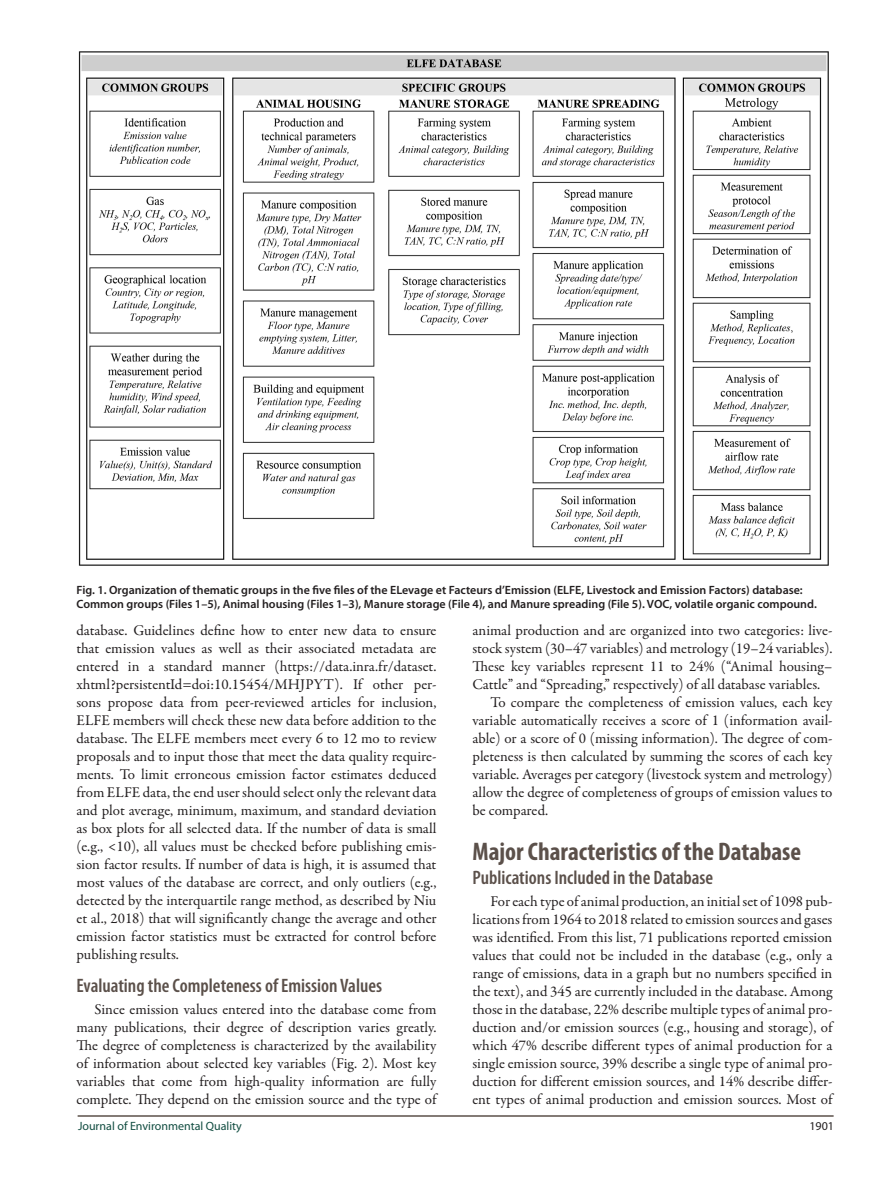
<style>
.page{position:relative;width:891px;height:1188px;background:#fff}
.page>*{position:absolute;margin:0;border:0;box-sizing:border-box;transform-origin:0 0}
.t1{font:700 condensed 25.5px "Myriad Pro";color:#5b504a}
.t2{font:600 condensed 19.5px "Myriad Pro";color:#5b504a}
.Para_Text{font:15px/18px "Garamond Premr Pro";color:#231f20;text-align:justify}
.Figure_Legend{font:600 12px/13.5px "Myriad Pro";color:#231f20}
.Right_Runhead{font:12px "Myriad Pro";color:#124d41}
.Right_Runhead-2{font:12px "Myriad Pro";color:#231f20}
</style>
<div class="page">
<hr style="left:78px;top:1115px;width:756px;height:2px;background:#5b504a">
<img style="left:78px;top:51px;width:751px;height:515px">
<p class="Figure_Legend" style="left:76px;top:583px;width:742px">Fig. 1. Organization of thematic groups in the five files of the ELevage et Facteurs d’Emission (ELFE, Livestock and Emission Factors) database:<br>Common groups (Files 1–5), Animal housing (Files 1–3), Manure storage (File 4), and Manure spreading (File 5). VOC, volatile organic compound.</p>
<p class="Para_Text" style="left:76px;top:622px;width:362px">database. Guidelines define how to enter new data to ensure that emission values as well as their associated metadata are entered in a standard manner (https://data.inra.fr/dataset. xhtml?persistentId=doi:10.15454/MHJPYT). If other per&shy;sons propose data from peer-reviewed articles for inclusion, ELFE members will check these new data before addition to the database. The ELFE members meet every 6 to 12 mo to review proposals and to input those that meet the data quality require&shy;ments. To limit erroneous emission factor estimates deduced from ELFE data, the end user should select only the relevant data and plot average, minimum, maximum, and standard deviation as box plots for all selected data. If the number of data is small (e.g., &lt;10), all values must be checked before publishing emis&shy;sion factor results. If number of data is high, it is assumed that most values of the database are correct, and only outliers (e.g., detected by the interquartile range method, as described by Niu et al., 2018) that will significantly change the average and other emission factor statistics must be extracted for control before publishing results.</p>
<h2 class="t2" style="left:76px;top:973px;width:307px">Evaluating the Completeness of Emission Values</h2>
<p class="Para_Text" style="left:76px;top:1001px;width:362px;text-indent:18px">Since emission values entered into the database come from many publications, their degree of description varies greatly.<br>The degree of completeness is characterized by the availability of information about selected key variables (Fig. 2). Most key variables that come from high-quality information are fully complete. They depend on the emission source and the type of</p>
<p class="Para_Text" style="left:472px;top:622px;width:362px">animal production and are organized into two categories: live&shy;stock system (30–47 variables) and metrology (19–24 variables).<br>These key variables represent 11 to 24% (“Animal housing– Cattle” and “Spreading,” respectively) of all database variables.</p>
<p class="Para_Text" style="left:472px;top:694px;width:362px;text-indent:18px">To compare the completeness of emission values, each key variable automatically receives a score of 1 (information avail&shy;able) or a score of 0 (missing information). The degree of com&shy;pleteness is then calculated by summing the scores of each key variable. Averages per category (livestock system and metrology) allow the degree of completeness of groups of emission values to be compared.</p>
<h1 class="t1" style="left:472px;top:836px;width:330px">Major Characteristics of the Database</h1>
<h2 class="t2" style="left:472px;top:865px;width:242px">Publications Included in the Database</h2>
<p class="Para_Text" style="left:472px;top:893px;width:362px;text-indent:18px">For each type of animal production, an initial set of 1098 pub&shy;lications from 1964 to 2018 related to emission sources and gases was identified. From this list, 71 publications reported emission values that could not be included in the database (e.g., only a range of emissions, data in a graph but no numbers specified in the text), and 345 are currently included in the database. Among those in the database, 22% describe multiple types of animal pro&shy;duction and/or emission sources (e.g., housing and storage), of which 47% describe different types of animal production for a single emission source, 39% describe a single type of animal pro&shy;duction for different emission sources, and 14% describe differ&shy;ent types of animal production and emission sources. Most of</p>
<p class="Right_Runhead" style="left:78px;top:1119px;width:165px">Journal of Environmental Quality</p>
<p class="Right_Runhead-2" style="left:809px;top:1119px;width:26px">1901</p>
</div>
